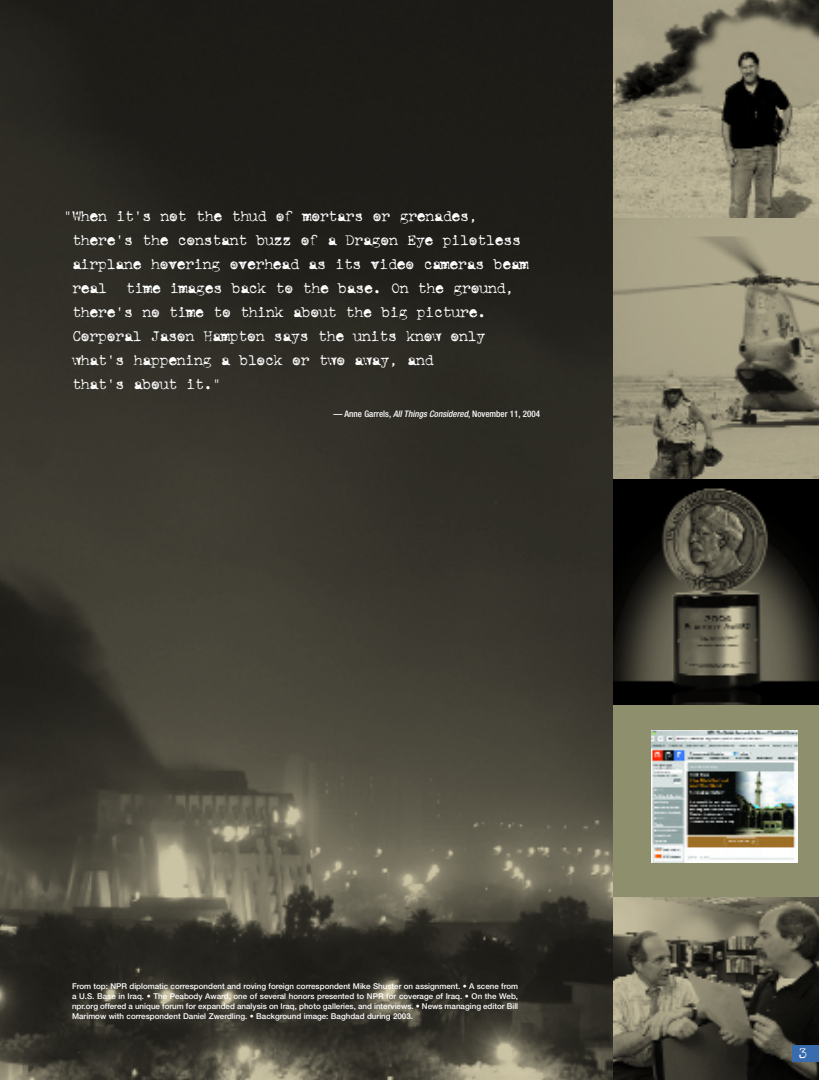
<style>
.page{position:relative;width:819px;height:1080px;background:#fff}
.page>*{position:absolute;margin:0;border:0;box-sizing:border-box;transform-origin:0 0}
.t1{font:16px/24px "Vintage Typewriter One";letter-spacing:-.06em;color:#fff}
.t2{font:500 condensed 9px "Helvetica Neue";color:#fff}
.t3{font:500 8px/10px "Helvetica Neue";color:#fff;text-align:justify}
.s1{font-style:italic}
</style>
<div class="page">
<img style="left:0;top:0;width:614px;height:1080px">
<img style="left:614px;top:218px;width:205px;height:262px">
<svg style="left:614px;top:480px;width:205px;height:225px;background:#312f27"></svg>
<svg style="left:614px;top:0;width:205px;height:218px;background:#86806b"></svg>
<img style="left:614px;top:897px;width:205px;height:183px">
<div style="left:614px;top:705px;width:205px;height:192px;background:#8d8f6d"></div>
<img style="left:652px;top:730px;width:146px;height:133px">
<div style="left:792px;top:1046px;width:27px;height:16px;background:#396caf"></div>
<p class="t1" style="left:72px;top:204px;width:458px;text-indent:-9px">“When it's not the thud of mortars or grenades, there's the constant buzz of a Dragon Eye pilotless airplane hovering overhead as its video cameras beam real time images back to the base. On the ground, there's no time to think about the big picture.<br>Corporal Jason Hampton says the units know only what's happening a block or two away, and<br>that's about it.”</p>
<p class="t2" style="left:333px;top:411px;width:208px">— Anne Garrels, <span class="s1">All Things Considered</span>, November 11, 2004</p>
<p class="t3" style="left:72px;top:982px;width:448px">From top: NPR diplomatic correspondent and roving foreign correspondent Mike Shuster on assignment. • A scene from a U.S. Base in Iraq. • The Peabody Award, one of several honors presented to NPR for coverage of Iraq. • On the Web, npr.org offered a unique forum for expanded analysis on Iraq, photo galleries, and interviews. • News managing editor Bill Marimow with correspondent Daniel Zwerdling. • Background image: Baghdad during 2003.</p>
<h1 class="t1" style="left:798px;top:1041px;width:11px">3</h1>
</div>
